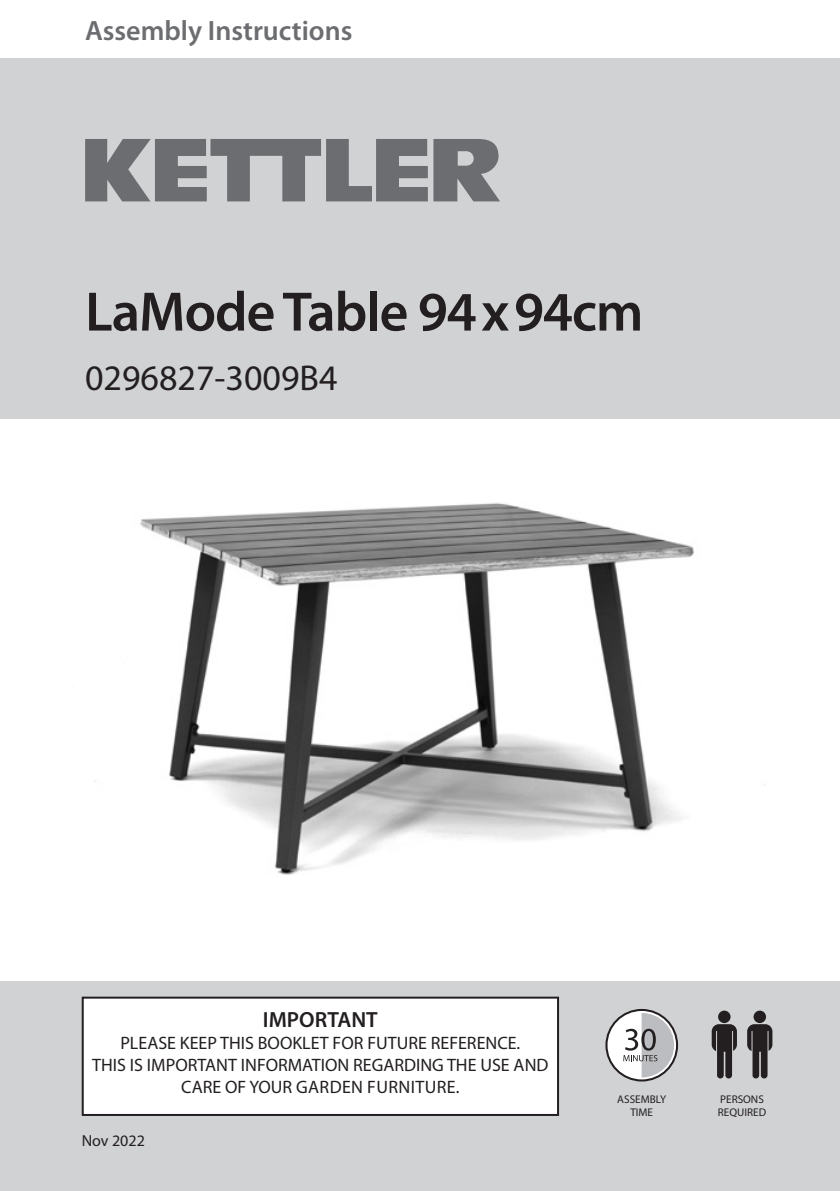
<style>
.page{position:relative;width:840px;height:1191px;background:#fff}
.page>*{position:absolute;margin:0;border:0;box-sizing:border-box;transform-origin:0 0}
.t1{font:600 56px "Myriad Pro";letter-spacing:-.02em;color:#231f20}
.t2{font:36px "Myriad Pro";color:#231f20}
.t3{font:600 28px "Myriad Pro";color:#6c6d70}
.t4{font:600 22px "Myriad Pro";color:#231f20}
.t5{font:18px/22px "Myriad Pro";color:#231f20;text-align:center}
.t6{font:16px "Myriad Pro";color:#231f20}
.t7{font:11.2px/13.4px "Myriad Pro";color:#231f20;text-align:center}
</style>
<div class="page">
<img style="left:0;top:418px;width:839px;height:457px">
<div style="left:0;top:4px;width:839px;height:414px;background:#d1d2d4"></div>
<div style="left:0;top:0;width:839px;height:58px;background:#fff"></div>
<svg style="left:433px;top:139px;width:67px;height:62px"></svg>
<svg style="left:85px;top:139px;width:342px;height:62px"></svg>
<div style="left:0;top:981px;width:839px;height:210px;background:#d1d2d4"></div>
<div style="left:83px;top:997px;width:474px;height:118px;background:#fff"></div>
<div style="left:82px;top:996px;width:476px;height:120px;border:2px solid #231f20"></div>
<div style="left:753px;top:1010px;width:12px;height:13px;background:#231f20;border-radius:50%"></div>
<svg style="left:747px;top:1024px;width:25px;height:54px"></svg>
<svg style="left:717px;top:1010px;width:13px;height:13px"></svg>
<svg style="left:711px;top:1024px;width:25px;height:54px"></svg>
<svg style="left:605px;top:1009px;width:72px;height:72px"></svg>
<h3 class="t3" style="left:85px;top:15px;width:269px">Assembly Instructions</h3>
<h1 class="t1" style="left:85px;top:281px;width:559px">LaMode Table 94x94cm</h1>
<h2 class="t2" style="left:85px;top:358px;width:254px">0296827-3009B4</h2>
<p class="t4" style="left:263px;top:1007px;width:116px">IMPORTANT</p>
<p class="t5" style="left:92px;top:1032px;width:457px">PLEASE KEEP THIS BOOKLET FOR FUTURE REFERENCE.<br>THIS IS IMPORTANT INFORMATION REGARDING THE USE AND<br>CARE OF YOUR GARDEN FURNITURE.</p>
<p class="t6" style="left:82px;top:1132px;width:65px">Nov 2022</p>
<p class="t7" style="left:617px;top:1092px;width:50px">ASSEMBLY<br>TIME</p>
<p class="t7" style="left:717px;top:1092px;width:50px;text-align:left">PERSONS<br>REQUIRED</p>
</div>
